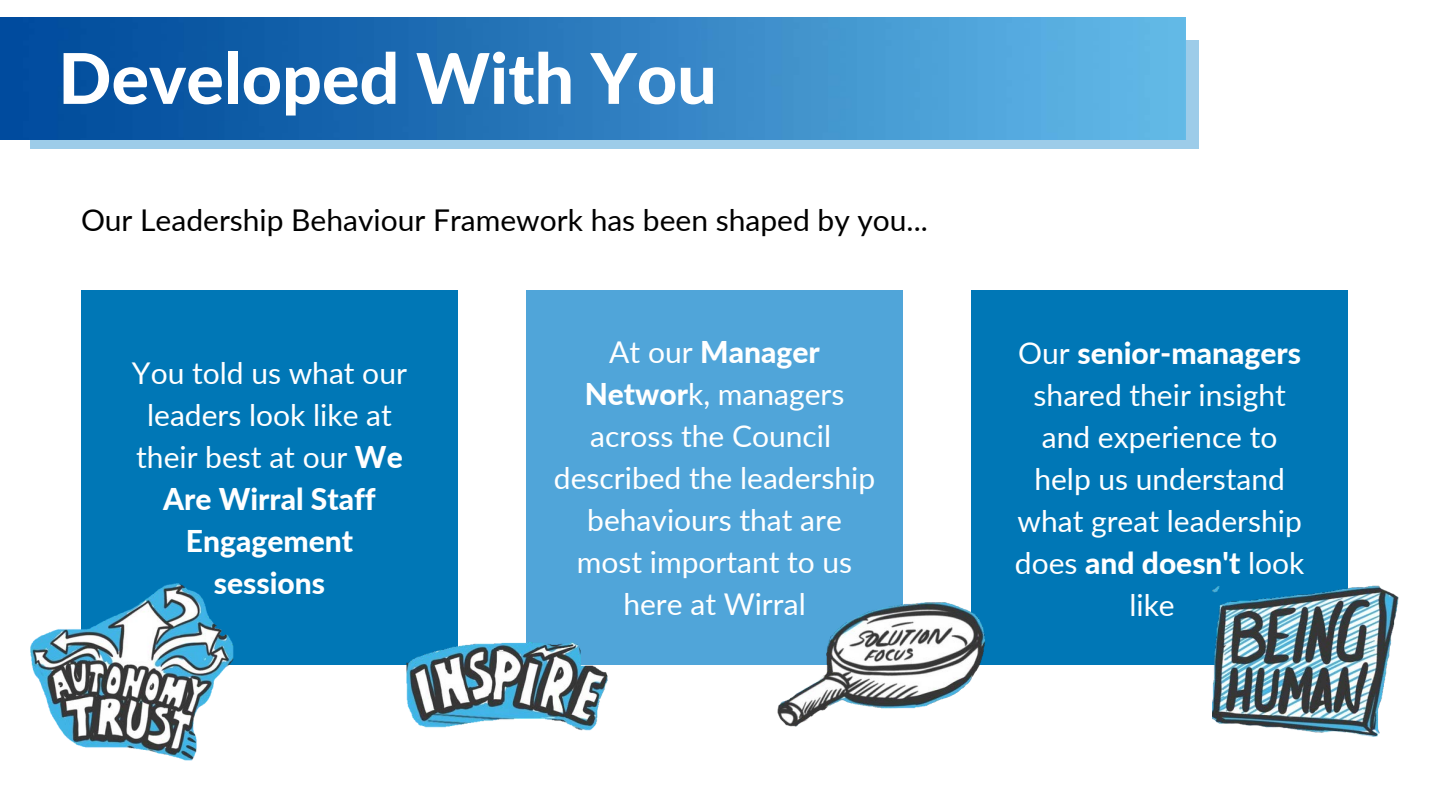
<style>
.page{position:relative;width:1440px;height:810px;background:#fff}
.page>*{position:absolute;margin:0;border:0;box-sizing:border-box;transform-origin:0 0}
.t1{font:800 70px "Lato";color:#fff}
.t2{font:30px/42px "Lato";color:#fff;text-align:center}
.t3{font:30px "Lato";color:#000}
.s1{font-weight:800}
</style>
<div class="page">
<div style="left:81px;top:290px;width:377px;height:375px;background:#0077b6"></div>
<div style="left:971px;top:290px;width:377px;height:375px;background:#0077b6"></div>
<div style="left:526px;top:290px;width:377px;height:375px;background:#50a5d9"></div>
<svg style="left:30px;top:41px;width:1169px;height:108px;background:#93c5e5"></svg>
<img style="left:0;top:18px;width:1186px;height:121px">
<img style="left:1212px;top:585px;width:187px;height:151px">
<img style="left:30px;top:583px;width:203px;height:177px">
<img style="left:777px;top:602px;width:208px;height:125px">
<img style="left:407px;top:642px;width:201px;height:89px">
<p class="t1" style="left:58px;top:35px;width:660px">Developed With You</p>
<p class="t3" style="left:81px;top:201px;width:848px">Our Leadership Behaviour Framework has been shaped by you...</p>
<p class="t2" style="left:132px;top:351px;width:276px">You told us what our leaders look like at their best at our <span class="s1">We<br>Are Wirral Staff<br>Engagement sessions</span></p>
<p class="t2" style="left:554px;top:330px;width:323px">At our <span class="s1">Manager<br>Networ</span>k, managers across the Council described the leadership behaviours that are most important to us here at Wirral</p>
<p class="t2" style="left:1015px;top:331px;width:291px">Our <span class="s1">senior-managers </span>shared their insight and experience to help us understand what great leadership does <span class="s1">and doesn't</span> look like</p>
</div>
